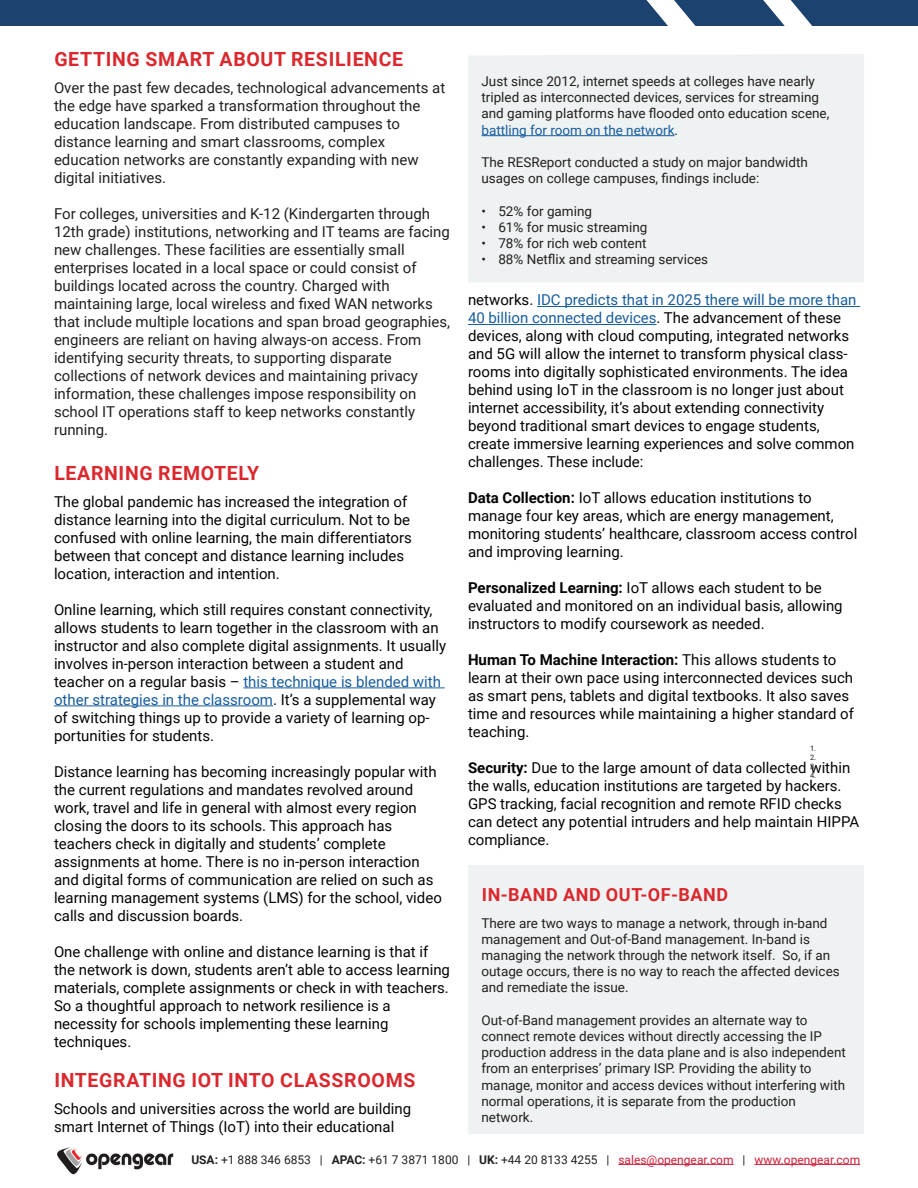
<style>
.page{position:relative;width:918px;height:1188px;background:#fff}
.page>*{position:absolute;margin:0;border:0;box-sizing:border-box;transform-origin:0 0}
.t1{font:700 19.5px "Roboto";letter-spacing:.035em;color:#da282e}
.t2{font:700 18px "Roboto";letter-spacing:.035em;color:#da282e}
.t3{font:15px/18px "Roboto";color:#040503}
.t4{font:15px/18px "Roboto";color:#231f20}
.t5{font:13.5px/16.2px "Roboto";color:#231f20}
.t6{font:12px "Roboto";color:#231f20}
.t7{font:7.5px "Roboto";color:#231f20}
.s1{color:#175d9e}
.s2{font-weight:700}
.s3{color:#cf1e3b}
</style>
<div class="page">
<img style="left:57px;top:1147px;width:117px;height:28px">
<hr style="left:618px;top:1164px;width:116px;height:1px;background:#cf1e3b">
<hr style="left:754px;top:1164px;width:106px;height:1px;background:#cf1e3b">
<div style="left:0;top:0;width:918px;height:26px;background:#1c426f"></div>
<svg style="left:646px;top:0;width:50px;height:26px"></svg>
<svg style="left:763px;top:0;width:49px;height:26px"></svg>
<hr style="left:243px;top:688px;width:202px;height:1px;background:#175d9e">
<hr style="left:54px;top:706px;width:219px;height:1px;background:#175d9e">
<hr style="left:537px;top:306px;width:323px;height:1px;background:#175d9e">
<hr style="left:468px;top:324px;width:189px;height:1px;background:#175d9e">
<div style="left:468px;top:54px;width:396px;height:228px;background:#eff2f2"></div>
<hr style="left:482px;top:135px;width:193px;height:1px;background:#175d9e">
<div style="left:468px;top:866px;width:396px;height:268px;background:#eff2f2"></div>
<p class="t1" style="left:54px;top:45px;width:350px">GETTING SMART ABOUT RESILIENCE</p>
<p class="t4" style="left:54px;top:78px;width:393px">Over the past few decades, technological advancements at the edge have sparked a transformation throughout the</p>
<p class="t4" style="left:54px;top:114px;width:347px">education landscape. From distributed campuses to</p>
<p class="t4" style="left:54px;top:132px;width:333px">distance learning and smart classrooms, complex</p>
<p class="t4" style="left:54px;top:150px;width:366px">education networks are constantly expanding with new digital initiatives.</p>
<p class="t4" style="left:54px;top:204px;width:397px">For colleges, universities and K-12 (Kindergarten through<br>12th grade) institutions, networking and IT teams are facing new challenges. These facilities are essentially small</p>
<p class="t4" style="left:54px;top:258px;width:398px">enterprises located in a local space or could consist of buildings located across the country. Charged with maintaining large, local wireless and fixed WAN networks that include multiple locations and span broad geographies, engineers are reliant on having always-on access. From identifying security threats, to supporting disparate collections of network devices and maintaining privacy information, these challenges impose responsibility on school IT operations staff to keep networks constantly running.</p>
<p class="t1" style="left:54px;top:459px;width:206px">LEARNING REMOTELY</p>
<p class="t3" style="left:54px;top:492px;width:359px">The global pandemic has increased the integration of distance learning into the digital curriculum. Not to be confused with online learning, the main differentiators between that concept and distance learning includes location, interaction and intention.</p>
<p class="t3" style="left:54px;top:600px;width:394px">Online learning, which still requires constant connectivity, allows students to learn together in the classroom with an instructor and also complete digital assignments. It usually involves in-person interaction between a student and teacher on a regular basis – <span class="s1">this technique is blended with other strategies in the classroom</span>. It’s a supplemental way of switching things up to provide a variety of learning op&shy;portunities for students.</p>
<p class="t3" style="left:54px;top:762px;width:389px">Distance learning has becoming increasingly popular with the current regulations and mandates revolved around work, travel and life in general with almost every region closing the doors to its schools. This approach has teachers check in digitally and students’ complete assignments at home. There is no in-person interaction and digital forms of communication are relied on such as learning management systems (LMS) for the school, video calls and discussion boards.</p>
<p class="t3" style="left:54px;top:942px;width:398px">One challenge with online and distance learning is that if the network is down, students aren’t able to access learning materials, complete assignments or check in with teachers.<br>So a thoughtful approach to network resilience is a necessity for schools implementing these learning techniques.</p>
<p class="t1" style="left:54px;top:1067px;width:363px">INTEGRATING IOT INTO CLASSROOMS</p>
<p class="t3" style="left:54px;top:1099px;width:359px">Schools and universities across the world are building smart Internet of Things (IoT) into their educational</p>
<p class="t5" style="left:482px;top:73px;width:349px">Just since 2012, internet speeds at colleges have nearly tripled as interconnected devices, services for streaming and gaming platforms have flooded onto education scene, <span class="s1">battling for room on the network</span>.</p>
<p class="t5" style="left:482px;top:154px;width:328px">The RESReport conducted a study on major bandwidth usages on college campuses, findings include:</p>
<p class="t5" style="left:482px;top:202px;width:112px">• 52% for gaming</p>
<p class="t5" style="left:482px;top:219px;width:167px">• 61% for music streaming</p>
<p class="t5" style="left:482px;top:235px;width:167px">• 78% for rich web content</p>
<p class="t5" style="left:482px;top:251px;width:228px">• 88% Netflix and streaming services</p>
<p class="t3" style="left:468px;top:291px;width:390px">networks. <span class="s1">IDC predicts that in 2025 there will be more than 40 billion connected devices</span>. The advancement of these devices, along with cloud computing, integrated networks and 5G will allow the internet to transform physical class&shy;rooms into digitally sophisticated environments. The idea behind using IoT in the classroom is no longer just about internet accessibility, it’s about extending connectivity beyond traditional smart devices to engage students, create immersive learning experiences and solve common challenges. These include:</p>
<p class="t3" style="left:468px;top:489px;width:391px"><span class="s2">Data Collection:</span> IoT allows education institutions to manage four key areas, which are energy management, monitoring students’ healthcare, classroom access control and improving learning.</p>
<p class="t3" style="left:468px;top:579px;width:376px"><span class="s2">Personalized Learning:</span> IoT allows each student to be evaluated and monitored on an individual basis, allowing instructors to modify coursework as needed.</p>
<p class="t3" style="left:468px;top:651px;width:388px"><span class="s2">Human To Machine Interaction:</span> This allows students to learn at their own pace using interconnected devices such as smart pens, tablets and digital textbooks. It also saves time and resources while maintaining a higher standard of teaching.</p>
<p class="t3" style="left:468px;top:759px;width:393px"><span class="s2">Security:</span> Due to the large amount of data collected within the walls, education institutions are targeted by hackers.<br>GPS tracking, facial recognition and remote RFID checks can detect any potential intruders and help maintain HIPPA compliance.</p>
<p class="t7" style="left:810px;top:743px;width:8px">1.</p>
<p class="t7" style="left:810px;top:752px;width:8px">2.</p>
<p class="t7" style="left:810px;top:761px;width:8px">3.</p>
<p class="t7" style="left:810px;top:770px;width:8px">4.</p>
<p class="t2" style="left:482px;top:882px;width:248px">IN-BAND AND OUT-OF-BAND</p>
<p class="t5" style="left:482px;top:914px;width:360px">There are two ways to manage a network, through in-band management and Out-of-Band management. In-band is managing the network through the network itself. So, if an outage occurs, there is no way to reach the affected devices and remediate the issue.</p>
<p class="t5" style="left:482px;top:1011px;width:366px">Out-of-Band management provides an alternate way to connect remote devices without directly accessing the IP production address in the data plane and is also independent from an enterprises’ primary ISP. Providing the ability to manage, monitor and access devices without interfering with normal operations, it is separate from the production network.</p>
<p class="t6" style="left:191px;top:1151px;width:670px"><span class="s2">USA:</span> +1 888 346 6853 | <span class="s2">APAC:</span> +61 7 3871 1800 | <span class="s2">UK:</span> +44 20 8133 4255 | <span class="s3">sales@opengear.com</span> | <span class="s3">www.opengear.com</span></p>
</div>
